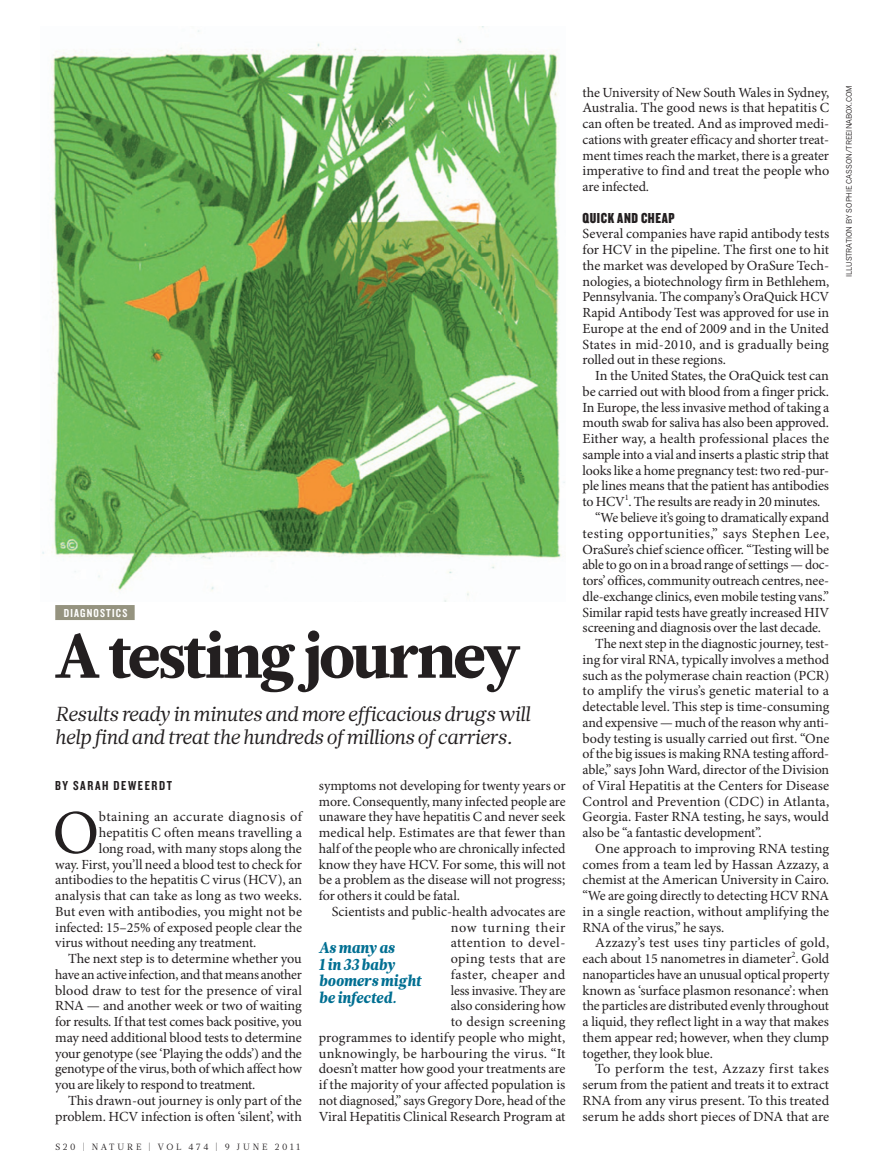
<style>
.page{position:relative;width:893px;height:1174px;background:#fff}
.page>*{position:absolute;margin:0;border:0;box-sizing:border-box;transform-origin:0 0}
.HEAD_42{font:900 63px "Glosa Math";letter-spacing:-.03em;color:#231f20}
.BODY_DROP_CAP{font:62.4px "Minion Pro";color:#231f20}
.INTRO{font:italic 20.25px/23.7px "Glosa Math";color:#231f20}
.PULL_QUOTE{font:italic 900 15.75px/16.5px "Glosa Math";letter-spacing:-.005em;color:#006f92;scale:.95 1}
.CROSSHEAD{font:15px "Knockout 69 Full Liteweight";letter-spacing:.04em;color:#231f20}
.BODY_INDENT{font:13.95px/15.8px "Minion Pro";letter-spacing:-.005em;color:#231f20;text-align:justify}
.BODY_1ST_PARA{font:13.95px/15.8px "Minion Pro";letter-spacing:.005em;color:#231f20;text-align:justify}
.BODY_DROP_CAP-2{font:13.95px "Minion Pro";color:#231f20}
.BODY_DROP_CAP-3{font:13.95px "Minion Pro";letter-spacing:.03em;color:#231f20}
.AUTHOR_BYLINE{font:13.5px "Knockout 49 Liteweight";letter-spacing:.12em;color:#231f20}
.SUBJECT_STRAP{font:12px "Knockout 49 Liteweight";letter-spacing:.1em;color:#fff}
.t1{font:9px "Glosa Math";letter-spacing:.3em;color:#231f20}
.PIC_CREDIT{font:7.5px "News Gothic MTOT";color:#231f20}
</style>
<div class="page">
<img style="left:42px;top:27px;width:523px;height:575px">
<div style="left:55px;top:605px;width:80px;height:15px;background:#95937f"></div>
<p class="SUBJECT_STRAP" style="left:64px;top:605px;width:65px">DIAGNOSTICS</p>
<p class="HEAD_42" style="left:55px;top:614px;width:466px">A testing journey</p>
<p class="INTRO" style="left:55px;top:702px;width:477px">Results ready in minutes and more efficacious drugs will help find and treat the hundreds of millions of carriers.</p>
<p class="AUTHOR_BYLINE" style="left:55px;top:776px;width:118px">BY SARAH DEWEERDT</p>
<p class="BODY_DROP_CAP" style="left:53px;top:795px;width:48px">O</p>
<p class="BODY_DROP_CAP-3" style="left:99px;top:808px;width:205px">btaining an accurate diagnosis of</p>
<p class="BODY_DROP_CAP-2" style="left:99px;top:824px;width:205px">hepatitis C often means travelling a</p>
<p class="BODY_DROP_CAP-2" style="left:99px;top:840px;width:204px">long road, with many stops along the</p>
<p class="BODY_DROP_CAP-2" style="left:55px;top:855px;width:248px">way. First, you’ll need a blood test to check for</p>
<p class="BODY_DROP_CAP-2" style="left:55px;top:871px;width:248px">antibodies to the hepatitis C virus (HCV), an</p>
<p class="BODY_DROP_CAP-2" style="left:55px;top:887px;width:248px">analysis that can take as long as two weeks.</p>
<p class="BODY_DROP_CAP-2" style="left:55px;top:903px;width:248px">But even with antibodies, you might not be</p>
<p class="BODY_DROP_CAP-2" style="left:55px;top:918px;width:248px">infected: 15–25% of exposed people clear the</p>
<p class="BODY_DROP_CAP-2" style="left:55px;top:934px;width:203px">virus without needing any treatment.</p>
<p class="BODY_INDENT" style="left:55px;top:951px;width:248px;text-indent:13px">The next step is to determine whether you have an active infection, and that means another blood draw to test for the presence of viral RNA — and another week or two of waiting for results. If that test comes back positive, you may need additional blood tests to determine your genotype (see ‘Playing the odds’) and the genotype of the virus, both of which affect how you are likely to respond to treatment.</p>
<p class="BODY_INDENT" style="left:55px;top:1093px;width:248px;text-align:right">This drawn-out journey is only part of the problem. HCV infection is often ‘silent’, with</p>
<p class="t1" style="left:55px;top:1141px;width:247px">S20 | NATURE | VOL 474 | 9 JUNE 2011</p>
<p class="BODY_INDENT" style="left:319px;top:778px;width:248px">symptoms not developing for twenty years or more. Consequently, many infected people are unaware they have hepatitis C and never seek medical help. Estimates are that fewer than half of the people who are chronically infected know they have HCV. For some, this will not be a problem as the disease will not progress; for others it could be fatal.</p>
<p class="BODY_INDENT" style="left:319px;top:904px;width:248px;text-align:right">Scientists and public-health advocates are now turning their<br>attention to devel-<br>oping tests that are<br>faster, cheaper and<br>less invasive. They are<br>also considering how<br>to design screening<br>programmes to identify people who might, unknowingly, be harbouring the virus. “It doesn’t matter how good your treatments are if the majority of your affected population is not diagnosed,” says Gregory Dore, head of the<br>Viral Hepatitis Clinical Research Program at</p>
<p class="PULL_QUOTE" style="left:319px;top:939px;width:110px">As many as<br>1 in 33 baby boomers might be infected.</p>
<p class="BODY_INDENT" style="left:583px;top:85px;width:248px">the University of New South Wales in Sydney, Australia. The good news is that hepatitis C can often be treated. And as improved medi&shy;cations with greater efficacy and shorter treat&shy;ment times reach the market, there is a greater imperative to find and treat the people who are infected.</p>
<p class="CROSSHEAD" style="left:583px;top:208px;width:94px">QUICK AND CHEAP</p>
<p class="BODY_1ST_PARA" style="left:583px;top:227px;width:248px">Several companies have rapid antibody tests for HCV in the pipeline. The first one to hit the market was developed by OraSure Tech&shy;nologies, a biotechnology firm in Bethlehem, Pennsylvania. The company’s OraQuick HCV Rapid Antibody Test was approved for use in Europe at the end of 2009 and in the United States in mid-2010, and is gradually being rolled out in these regions.</p>
<p class="BODY_INDENT" style="left:583px;top:368px;width:248px;text-indent:13px">In the United States, the OraQuick test can be carried out with blood from a finger prick.<br>In Europe, the less invasive method of taking a mouth swab for saliva has also been approved.<br>Either way, a health professional places the sample into a vial and inserts a plastic strip that looks like a home pregnancy test: two red-pur&shy;ple lines means that the patient has antibodies to HCV<sup>1</sup>. The results are ready in 20 minutes.</p>
<p class="BODY_INDENT" style="left:583px;top:510px;width:248px;text-indent:13px">“We believe it’s going to dramatically expand testing opportunities,” says Stephen Lee, OraSure’s chief science officer. “Testing will be able to go on in a broad range of settings — doc&shy;tors’ offices, community outreach centres, nee&shy;dle-exchange clinics, even mobile testing vans.” Similar rapid tests have greatly increased HIV screening and diagnosis over the last decade.</p>
<p class="BODY_INDENT" style="left:583px;top:636px;width:248px;text-indent:13px">The next step in the diagnostic journey, test&shy;ing for viral RNA, typically involves a method such as the polymerase chain reaction (PCR) to amplify the virus’s genetic material to a detectable level. This step is time-consuming and expensive — much of the reason why anti&shy;body testing is usually carried out first. “One of the big issues is making RNA testing afford&shy;able,” says John Ward, director of the Division of Viral Hepatitis at the Centers for Disease Control and Prevention (CDC) in Atlanta, Georgia. Faster RNA testing, he says, would also be “a fantastic development”.</p>
<p class="BODY_INDENT" style="left:583px;top:841px;width:248px;text-indent:13px">One approach to improving RNA testing comes from a team led by Hassan Azzazy, a chemist at the American University in Cairo. “We are going directly to detecting HCV RNA in a single reaction, without amplifying the RNA of the virus,” he says.</p>
<p class="BODY_INDENT" style="left:583px;top:935px;width:248px;text-indent:13px">Azzazy’s test uses tiny particles of gold, each about 15 nanometres in diameter<sup>2</sup>. Gold nanoparticles have an unusual optical property known as ‘surface plasmon resonance’: when the particles are distributed evenly throughout a liquid, they reflect light in a way that makes them appear red; however, when they clump together, they look blue.</p>
<p class="BODY_INDENT" style="left:583px;top:1061px;width:248px;text-indent:13px">To perform the test, Azzazy first takes serum from the patient and treats it to extract RNA from any virus present. To this treated serum he adds short pieces of DNA that are</p>
<p class="PIC_CREDIT" style="left:845px;top:277px;width:193px;rotate:-90deg">ILLUSTRATION BY SOPHIE CASSON/TREEINABOX.COM</p>
</div>
